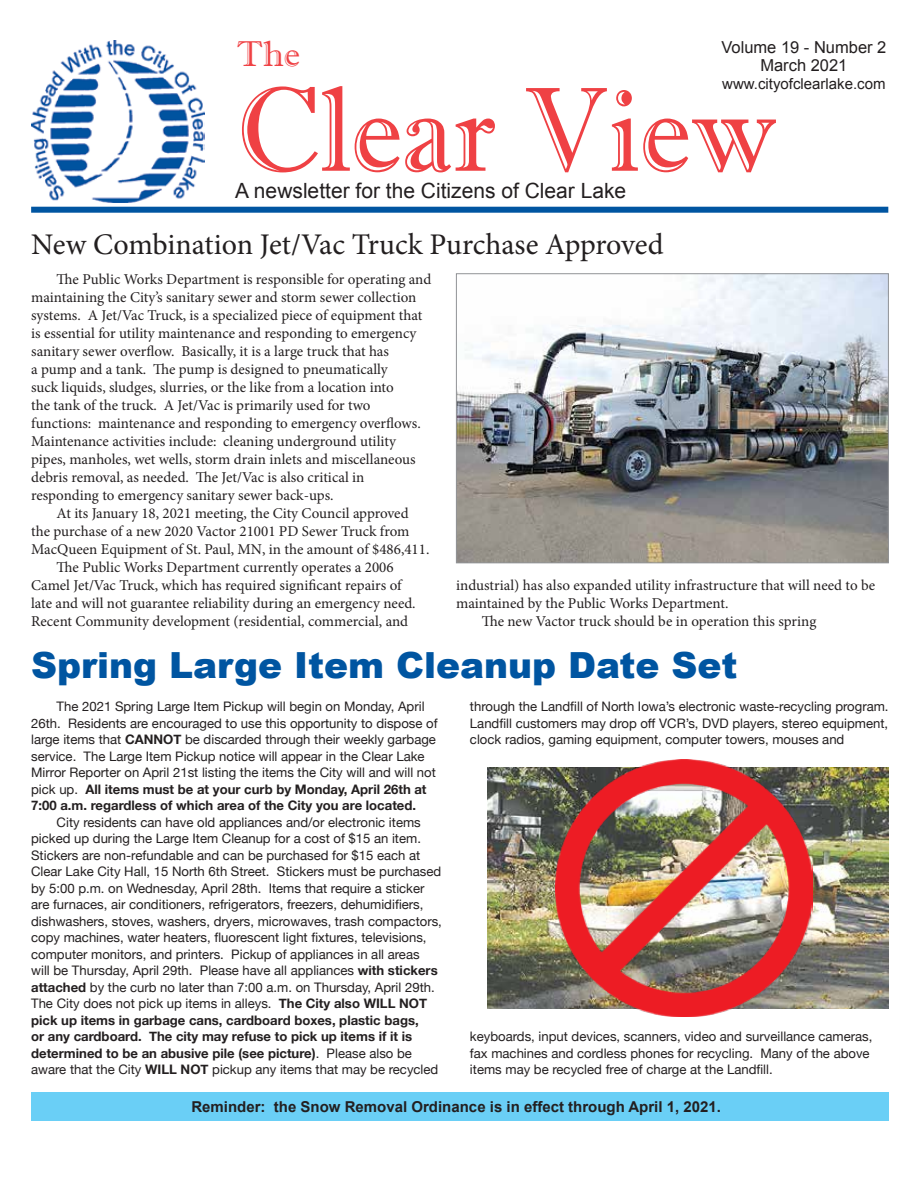
<style>
.page{position:relative;width:918px;height:1188px;background:#fff}
.page>*{position:absolute;margin:0;border:0;box-sizing:border-box;transform-origin:0 0}
.t1{font:120px "Imprint MT Shadow";color:#ef4144;scale:.95 1}
.t2{font:900 36px "Arial";color:#0055a1}
.t3{font:36px "Imprint MT Shadow";color:#ef4144}
.t4{font:30px "Minion Pro";letter-spacing:-.005em;color:#231f20}
.t5{font:21px "Arial";color:#231f20}
.t6{font:16.5px/18px "Arial";color:#231f20;text-align:center}
.t7{font:15px "Minion Pro";color:#231f20}
.t8{font:700 15px "Arial";color:#231f20}
.t9{font:15px "Arial";color:#231f20}
.t10{font:13.2px/16.5px "Helvetica Neue";color:#231f20}
.s1{font-weight:700}
</style>
<div class="page">
<div style="left:31px;top:207px;width:857px;height:6px;background:#0055a1"></div>
<img style="left:31px;top:40px;width:173px;height:162px">
<img style="left:458px;top:276px;width:429px;height:285px">
<div style="left:456px;top:274px;width:433px;height:289px;border:1px solid #919396"></div>
<img style="left:487px;top:768px;width:401px;height:240px">
<img style="left:556px;top:760px;width:256px;height:256px">
<div style="left:31px;top:1092px;width:857px;height:28px;background:#6acff6"></div>
<h2 class="t3" style="left:237px;top:32px;width:64px">The</h2>
<h1 class="t1" style="left:237px;top:59px;width:570px">Clear View</h1>
<p class="t6" style="left:721px;top:38px;width:167px">Volume 19 - Number 2<br>March 2021</p>
<p class="t9" style="left:722px;top:73px;width:165px">www.cityofclearlake.com</p>
<h3 class="t5" style="left:235px;top:177px;width:392px">A newsletter for the Citizens of Clear Lake</h3>
<h3 class="t4" style="left:31px;top:224px;width:634px">New Combination Jet/Vac Truck Purchase Approved</h3>
<p class="t7" style="left:57px;top:270px;width:376px">The Public Works Department is responsible for operating and</p>
<p class="t7" style="left:31px;top:288px;width:387px">maintaining the City’s sanitary sewer and storm sewer collection</p>
<p class="t7" style="left:31px;top:306px;width:393px">systems. A Jet/Vac Truck, is a specialized piece of equipment that</p>
<p class="t7" style="left:31px;top:324px;width:387px">is essential for utility maintenance and responding to emergency</p>
<p class="t7" style="left:31px;top:342px;width:359px">sanitary sewer overflow. Basically, it is a large truck that has</p>
<p class="t7" style="left:31px;top:360px;width:358px">a pump and a tank. The pump is designed to pneumatically</p>
<p class="t7" style="left:31px;top:378px;width:364px">suck liquids, sludges, slurries, or the like from a location into</p>
<p class="t7" style="left:31px;top:396px;width:341px">the tank of the truck. A Jet/Vac is primarily used for two</p>
<p class="t7" style="left:31px;top:414px;width:391px">functions: maintenance and responding to emergency overflows.</p>
<p class="t7" style="left:31px;top:432px;width:366px">Maintenance activities include: cleaning underground utility</p>
<p class="t7" style="left:31px;top:450px;width:386px">pipes, manholes, wet wells, storm drain inlets and miscellaneous</p>
<p class="t7" style="left:31px;top:468px;width:335px">debris removal, as needed. The Jet/Vac is also critical in</p>
<p class="t7" style="left:31px;top:486px;width:304px">responding to emergency sanitary sewer back-ups.</p>
<p class="t7" style="left:57px;top:504px;width:354px">At its January 18, 2021 meeting, the City Council approved</p>
<p class="t7" style="left:31px;top:522px;width:380px">the purchase of a new 2020 Vactor 21001 PD Sewer Truck from</p>
<p class="t7" style="left:31px;top:540px;width:400px">MacQueen Equipment of St. Paul, MN, in the amount of $486,411.</p>
<p class="t7" style="left:57px;top:558px;width:339px">The Public Works Department currently operates a 2006</p>
<p class="t7" style="left:31px;top:576px;width:372px">Camel Jet/Vac Truck, which has required significant repairs of</p>
<p class="t7" style="left:31px;top:594px;width:386px">late and will not guarantee reliability during an emergency need.</p>
<p class="t7" style="left:31px;top:612px;width:379px">Recent Community development (residential, commercial, and</p>
<p class="t7" style="left:456px;top:575px;width:421px">industrial) has also expanded utility infrastructure that will need to be</p>
<p class="t7" style="left:456px;top:593px;width:274px">maintained by the Public Works Department.</p>
<p class="t7" style="left:482px;top:611px;width:336px">The new Vactor truck should be in operation this spring</p>
<h2 class="t2" style="left:31px;top:639px;width:708px">Spring Large Item Cleanup Date Set</h2>
<p class="t10" style="left:31px;top:699px;width:408px;text-indent:26px">The 2021 Spring Large Item Pickup will begin on Monday, April 26th. Residents are encouraged to use this opportunity to dispose of large items that <span class="s1">CANNOT</span> be discarded through their weekly garbage service. The Large Item Pickup notice will appear in the Clear Lake Mirror Reporter on April 21st listing the items the City will and will not pick up. <span class="s1">All items must be at your curb by Monday, April 26th at 7:00 a.m. regardless of which area of the City you are located.</span></p>
<p class="t10" style="left:31px;top:815px;width:412px;text-indent:26px">City residents can have old appliances and/or electronic items picked up during the Large Item Cleanup for a cost of $15 an item.<br>Stickers are non-refundable and can be purchased for $15 each at Clear Lake City Hall, 15 North 6th Street. Stickers must be purchased by 5:00 p.m. on Wednesday, April 28th. Items that require a sticker are furnaces, air conditioners, refrigerators, freezers, dehumidifiers, dishwashers, stoves, washers, dryers, microwaves, trash compactors, copy machines, water heaters, fluorescent light fixtures, televisions, computer monitors, and printers. Pickup of appliances in all areas<br>will be Thursday, April 29th. Please have all appliances <span class="s1">with stickers attached</span> by the curb no later than 7:00 a.m. on Thursday, April 29th.<br>The City does not pick up items in alleys. <span class="s1">The City also WILL NOT pick up items in garbage cans, cardboard boxes, plastic bags,<br>or any cardboard. The city may refuse to pick up items if it is determined to be an abusive pile (see picture)</span>. Please also be aware that the City <span class="s1">WILL NOT</span> pickup any items that may be recycled</p>
<p class="t10" style="left:470px;top:699px;width:420px;text-align:justify">through the Landfill of North Iowa’s electronic waste-recycling program.<br>Landfill customers may drop off VCR’s, DVD players, stereo equipment, clock radios, gaming equipment, computer towers, mouses and</p>
<p class="t10" style="left:470px;top:1029px;width:404px">keyboards, input devices, scanners, video and surveillance cameras, fax machines and cordless phones for recycling. Many of the above items may be recycled free of charge at the Landfill.</p>
<p class="t8" style="left:191px;top:1097px;width:531px">Reminder: the Snow Removal Ordinance is in effect through April 1, 2021.</p>
</div>
